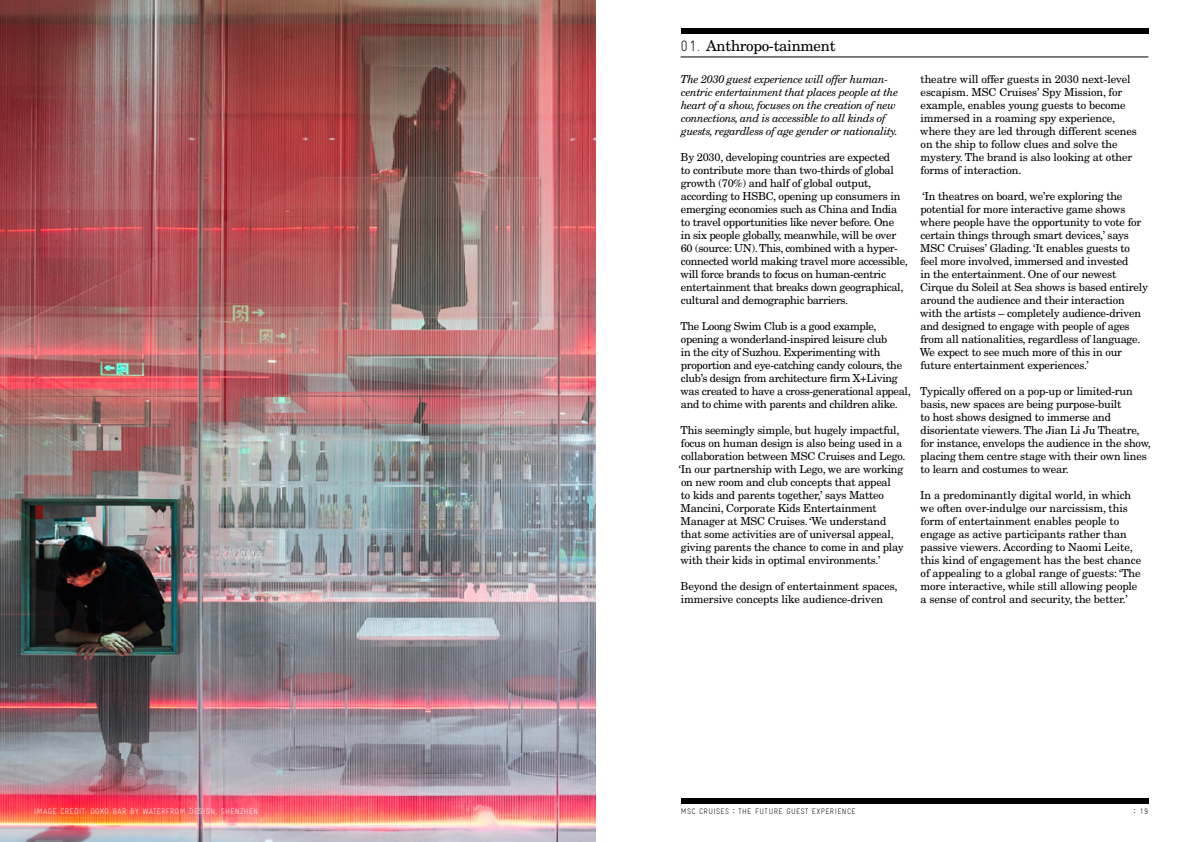
<style>
.page{position:relative;width:1191px;height:842px;background:#fff}
.page>*{position:absolute;margin:0;border:0;box-sizing:border-box;transform-origin:0 0}
.t1{font:15px "New Century Schoolbook LT";letter-spacing:-.02em;color:#000}
.t2{font:11px/13px "New Century Schoolbook LT";letter-spacing:-.02em;color:#000}
.t3{font:italic 11px/13px "New Century Schoolbook LT";letter-spacing:-.03em;color:#000}
.t4{font:300 condensed 8px "Gravur";letter-spacing:.05em;color:#fff}
.t5{font:300 condensed 8px "Gravur";letter-spacing:.05em;color:#000}
.s1{font-family:"Gravur";font-weight:300;font-stretch:condensed}
.s2{font-family:"New Century Schoolbook LT";font-weight:400;font-stretch:normal}
</style>
<div class="page">
<div style="left:680px;top:28px;width:468px;height:6px;background:#000"></div>
<div style="left:680px;top:798px;width:468px;height:6px;background:#000"></div>
<img style="left:0;top:0;width:595px;height:842px">
<hr style="left:680px;top:57px;width:468px;height:1px;background:#000">
<p class="t4" style="left:34px;top:806px;width:225px">IMAGE CREDIT: DOKO BAR BY WATERFROM DESIGN, SHENZHEN</p>
<h1 class="t1" style="left:680px;top:37px;width:156px"><span class="s1">01.</span> Anthropo-tainment</h1>
<p class="t3" style="left:680px;top:72px;width:219px">The 2030 guest experience will offer human&shy;centric entertainment that places people at the heart of a show, focuses on the creation of new connections, and is accessible to all kinds of guests, regardless of age gender or nationality.</p>
<p class="t2" style="left:680px;top:150px;width:229px">By 2030, developing countries are expected<br>to contribute more than two-thirds of global growth (70%) and half of global output, according to HSBC, opening up consumers in emerging economies such as China and India to travel opportunities like never before. One<br>in six people globally, meanwhile, will be over 60 (source: UN). This, combined with a hyper&shy;connected world making travel more accessible, will force brands to focus on human-centric entertainment that breaks down geographical, cultural and demographic barriers.</p>
<p class="t2" style="left:680px;top:319px;width:232px">The Loong Swim Club is a good example, opening a wonderland-inspired leisure club<br>in the city of Suzhou. Experimenting with proportion and eye-catching candy colours, the club’s design from architecture firm X+Living was created to have a cross-generational appeal, and to chime with parents and children alike.</p>
<p class="t2" style="left:679px;top:423px;width:228px">This seemingly simple, but hugely impactful, focus on human design is also being used in a collaboration between MSC Cruises and Lego. ‘In our partnership with Lego, we are working on new room and club concepts that appeal<br>to kids and parents together,’ says Matteo Mancini, Corporate Kids Entertainment Manager at MSC Cruises. ‘We understand that some activities are of universal appeal, giving parents the chance to come in and play with their kids in optimal environments.’</p>
<p class="t2" style="left:680px;top:579px;width:218px">Beyond the design of entertainment spaces, immersive concepts like audience-driven</p>
<p class="t2" style="left:920px;top:72px;width:218px">theatre will offer guests in 2030 next-level escapism. MSC Cruises’ Spy Mission, for example, enables young guests to become immersed in a roaming spy experience, where they are led through different scenes on the ship to follow clues and solve the mystery. The brand is also looking at other forms of interaction.</p>
<p class="t2" style="left:919px;top:189px;width:230px">‘In theatres on board, we’re exploring the potential for more interactive game shows where people have the opportunity to vote for certain things through smart devices,’ says MSC Cruises’ Glading. ‘It enables guests to feel more involved, immersed and invested<br>in the entertainment. One of our newest Cirque du Soleil at Sea shows is based entirely around the audience and their interaction with the artists – completely audience-driven and designed to engage with people of ages from all nationalities, regardless of language.<br>We expect to see much more of this in our future entertainment experiences.’</p>
<p class="t2" style="left:920px;top:384px;width:232px">Typically offered on a pop-up or limited-run basis, new spaces are being purpose-built<br>to host shows designed to immerse and disorientate viewers. The Jian Li Ju Theatre, for instance, envelops the audience in the show, placing them centre stage with their own lines to learn and costumes to wear.</p>
<p class="t2" style="left:920px;top:488px;width:222px">In a predominantly digital world, in which we often over-indulge our narcissism, this form of entertainment enables people to engage as active participants rather than passive viewers. According to Naomi Leite, this kind of engagement has the best chance of appealing to a global range of guests: ‘The more interactive, while still allowing people a sense of control and security, the better.’</p>
<p class="t5" style="left:681px;top:806px;width:176px">MSC CRUISES <span class="s2">:</span> THE FUTURE GUEST EXPERIENCE</p>
<p class="t5" style="left:1133px;top:806px;width:16px"><span class="s2">:</span> 19</p>
</div>
